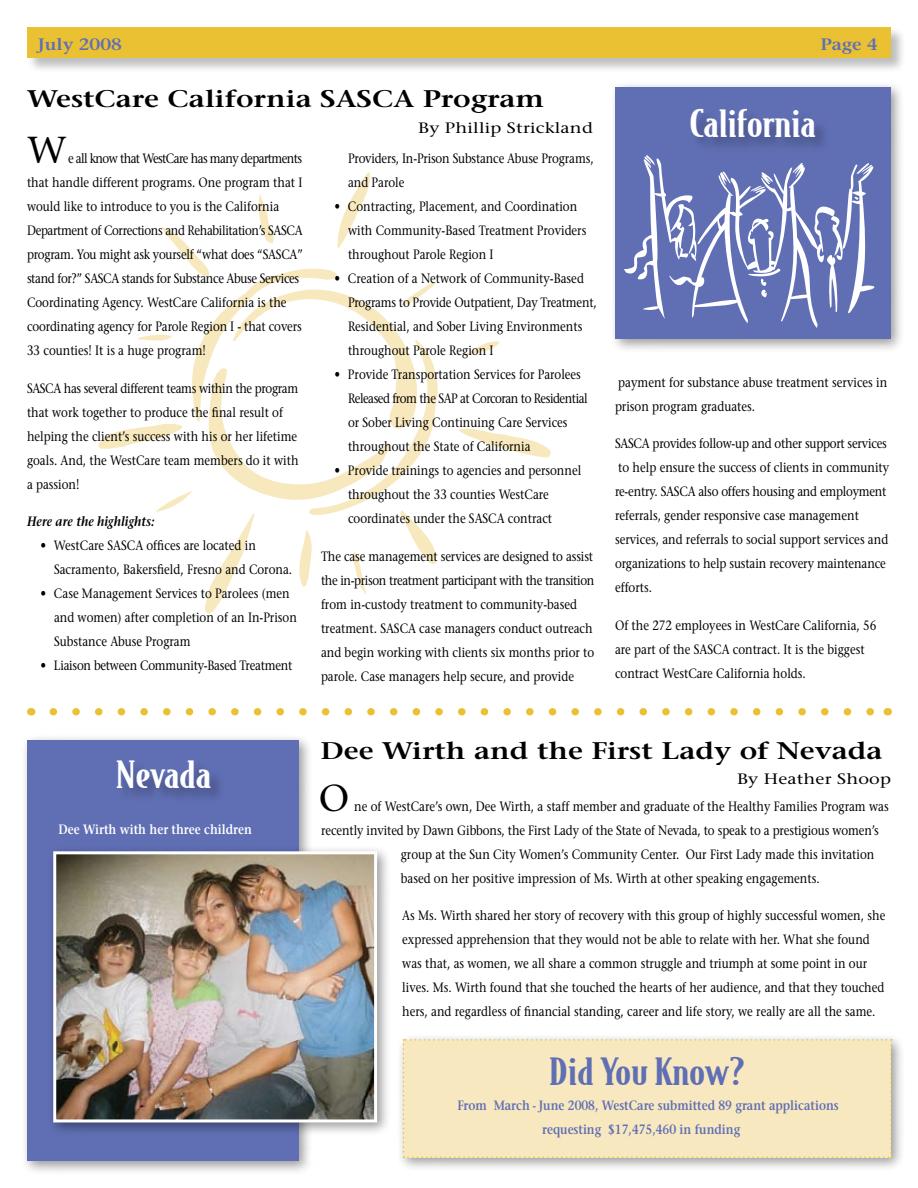
<style>
.page{position:relative;width:918px;height:1188px;background:#fff}
.page>*{position:absolute;margin:0;border:0;box-sizing:border-box;transform-origin:0 0}
.t1{font:37.5px "Stone Serif";color:#000}
.t2{font:500 36px "Bodega Serif";color:#fff;scale:1.3 1}
.t3{font:500 36px "Bodega Serif";color:#606fb4;scale:1.3 1}
.t4{font:600 24px "Stone Serif";color:#000;scale:1.2 1}
.t5{font:600 16.5px "Stone Serif";color:#606fb4;scale:1.1 1}
.t6{font:15px "Stone Serif";letter-spacing:.01em;color:#000;scale:1.2 1}
.t7{font:13.5px/24px "Stone Serif";color:#000;scale:.85 1}
.t8{font:600 13.5px/24px "Stone Serif";color:#606fb4;scale:.85 1}
.t9{font:13.5px "Stone Serif";letter-spacing:-.02em;color:#000;scale:.85 1}
.t10{font:600 13.5px "Stone Serif";color:#fff;scale:.85 1}
.t11{font:italic 600 13.5px "Stone Serif";color:#000;scale:.85 1}
</style>
<div class="page">
<svg style="left:465px;top:341px;width:35px;height:14px"></svg>
<svg style="left:458px;top:428px;width:93px;height:30px"></svg>
<svg style="left:98px;top:172px;width:340px;height:442px"></svg>
<div style="left:26px;top:26px;width:892px;height:54px;background:#000;opacity:.26"></div>
<div style="left:27px;top:27px;width:864px;height:31px;background:#eac133"></div>
<div style="left:609px;top:81px;width:303px;height:279px;background:#000;opacity:.4"></div>
<div style="left:616px;top:88px;width:275px;height:251px;background:#606fb4"></div>
<div style="left:690px;top:109px;width:228px;height:78px;background:#000;opacity:.26"></div>
<svg style="left:53px;top:708px;width:821px;height:8px"></svg>
<div style="left:20px;top:734px;width:300px;height:449px;background:#000;opacity:.4"></div>
<div style="left:27px;top:741px;width:272px;height:420px;background:#606fb4"></div>
<div style="left:116px;top:760px;width:296px;height:69px;background:#000;opacity:.26"></div>
<div style="left:396px;top:1032px;width:516px;height:147px;background:#000;opacity:.4"></div>
<div style="left:403px;top:1039px;width:489px;height:119px;background:#f7e8c0"></div>
<svg style="left:624px;top:155px;width:251px;height:173px"></svg>
<div style="left:46px;top:844px;width:352px;height:299px;background:#000;opacity:.4"></div>
<img style="left:57px;top:855px;width:316px;height:263px">
<div style="left:53px;top:851px;width:324px;height:271px;border:3px solid #fff"></div>
<p class="t5" style="left:38px;top:34px;width:78px">July 2008</p>
<p class="t5" style="left:820px;top:34px;width:54px">Page 4</p>
<h3 class="t4" style="left:27px;top:84px;width:433px">WestCare California SASCA Program</h3>
<h1 class="t1" style="left:27px;top:127px;width:41px">W</h1>
<p class="t7" style="left:27px;top:146px;width:326px;text-indent:41px">e all know that WestCare has many departments that handle different programs. One program that I would like to introduce to you is the California Department of Corrections and Rehabilitation’s SASCA program. You might ask yourself “what does “SASCA” stand for?” SASCA stands for Substance Abuse Services Coordinating Agency. WestCare California is the coordinating agency for Parole Region I - that covers 33 counties! It is a huge program!</p>
<p class="t7" style="left:27px;top:376px;width:321px">SASCA has several different teams within the program that work together to produce the final result of helping the client’s success with his or her lifetime goals. And, the WestCare team members do it with a passion!</p>
<p class="t11" style="left:27px;top:514px;width:152px">Here are the highlights:</p>
<p class="t7" style="left:54px;top:534px;width:282px;text-indent:-14px">• WestCare SASCA offices are located in<br>Sacramento, Bakersfield, Fresno and Corona.</p>
<p class="t7" style="left:54px;top:582px;width:287px;text-indent:-14px">• Case Management Services to Parolees (men and women) after completion of an In-Prison<br>Substance Abuse Program</p>
<p class="t9" style="left:40px;top:657px;width:298px">• Liaison between Community-Based Treatment</p>
<p class="t6" style="left:418px;top:119px;width:147px">By Phillip Strickland</p>
<p class="t7" style="left:348px;top:147px;width:291px">Providers, In-Prison Substance Abuse Programs, and Parole</p>
<p class="t7" style="left:348px;top:195px;width:282px;text-indent:-14px">• Contracting, Placement, and Coordination with Community-Based Treatment Providers throughout Parole Region I</p>
<p class="t7" style="left:348px;top:267px;width:294px;text-indent:-14px">• Creation of a Network of Community-Based Programs to Provide Outpatient, Day Treatment, Residential, and Sober Living Environments throughout Parole Region I</p>
<p class="t7" style="left:348px;top:363px;width:284px;text-indent:-14px">• Provide Transportation Services for Parolees Released from the SAP at Corcoran to Residential or Sober Living Continuing Care Services throughout the State of California</p>
<p class="t7" style="left:348px;top:459px;width:276px;text-indent:-14px">• Provide trainings to agencies and personnel throughout the 33 counties WestCare coordinates under the SASCA contract</p>
<p class="t7" style="left:321px;top:544px;width:323px">The case management services are designed to assist the in-prison treatment participant with the transition from in-custody treatment to community-based treatment. SASCA case managers conduct outreach and begin working with clients six months prior to parole. Case managers help secure, and provide</p>
<h2 class="t2" style="left:689px;top:102px;width:99px">California</h2>
<p class="t7" style="left:615px;top:370px;width:322px">payment for substance abuse treatment services in prison program graduates.</p>
<p class="t7" style="left:615px;top:432px;width:324px">SASCA provides follow-up and other support services to help ensure the success of clients in community re-entry. SASCA also offers housing and employment referrals, gender responsive case management services, and referrals to social support services and organizations to help sustain recovery maintenance efforts.</p>
<p class="t7" style="left:615px;top:613px;width:309px">Of the 272 employees in WestCare California, 56 are part of the SASCA contract. It is the biggest contract WestCare California holds.</p>
<h2 class="t2" style="left:116px;top:753px;width:75px">Nevada</h2>
<p class="t10" style="left:59px;top:821px;width:229px">Dee Wirth with her three children</p>
<h3 class="t4" style="left:320px;top:736px;width:470px">Dee Wirth and the First Lady of Nevada</h3>
<p class="t7" style="left:354px;top:794px;width:630px">ne of WestCare’s own, Dee Wirth, a staff member and graduate of the Healthy Families Program was</p>
<p class="t7" style="left:321px;top:818px;width:658px">recently invited by Dawn Gibbons, the First Lady of the State of Nevada, to speak to a prestigious women’s</p>
<p class="t7" style="left:401px;top:842px;width:559px">group at the Sun City Women’s Community Center. Our First Lady made this invitation</p>
<p class="t7" style="left:401px;top:866px;width:494px">based on her positive impression of Ms. Wirth at other speaking engagements.</p>
<p class="t7" style="left:402px;top:903px;width:570px">As Ms. Wirth shared her story of recovery with this group of highly successful women, she expressed apprehension that they would not be able to relate with her. What she found was that, as women, we all share a common struggle and triumph at some point in our lives. Ms. Wirth found that she touched the hearts of her audience, and that they touched hers, and regardless of financial standing, career and life story, we really are all the same.</p>
<p class="t6" style="left:737px;top:770px;width:130px">By Heather Shoop</p>
<h1 class="t1" style="left:319px;top:775px;width:32px">O</h1>
<h2 class="t3" style="left:550px;top:1050px;width:152px">Did You Know?</h2>
<p class="t8" style="left:542px;top:1093px;width:350px;text-indent:-85px">From March - June 2008, WestCare submitted 89 grant applications requesting $17,475,460 in funding</p>
</div>
